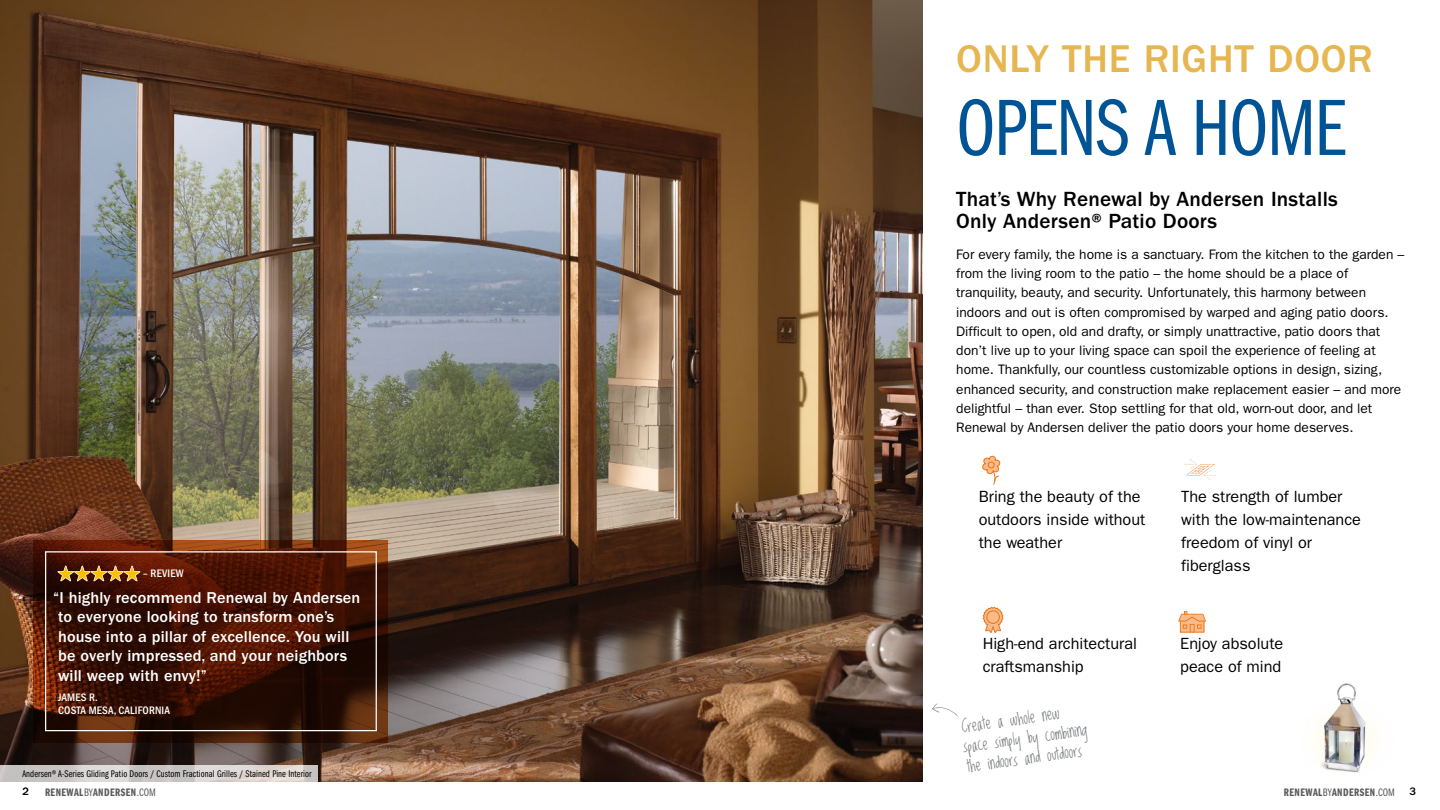
<style>
.page{position:relative;width:1440px;height:810px;background:#fff}
.page>*{position:absolute;margin:0;border:0;box-sizing:border-box;transform-origin:0 0}
.t1{font:82.5px "ITC Franklin Gothic Std Bk Cp";letter-spacing:-.02em;color:#005496}
.t2{font:500 40px "ITC Franklin Gothic Std";letter-spacing:.02em;color:#e6b651}
.t3{font:500 21.25px/22.5px "ITC Franklin Gothic Std";letter-spacing:.01em;color:#000}
.t4{font:16.25px/22.8px "ITC Franklin Gothic Std";color:#000}
.t5{font:500 16.25px/19.5px "ITC Franklin Gothic Std";letter-spacing:.01em;color:#fff}
.t6{font:16.25px/20px "Lovedbythe King";color:#808285}
.t7{font:13.75px/19.2px "ITC Franklin Gothic Std";color:#000}
.t8{font:11.25px "ITC Franklin Gothic Std Dm Cp";letter-spacing:.04em;color:#58595b}
.t9{font:500 condensed 11.25px/13.5px "ITC Franklin Gothic Std";letter-spacing:.01em;color:#fff}
.t10{font:500 11.25px "ITC Franklin Gothic Std";color:#000}
.t11{font:10px "ITC Franklin Gothic Std Bk Cp";letter-spacing:.01em;color:#000}
.s1{font-family:"ITC Franklin Gothic Std Bk Cp"}
</style>
<div class="page">
<img style="left:0;top:0;width:922px;height:782px">
<svg style="left:34px;top:540px;width:354px;height:202px;background:#411404"></svg>
<svg style="left:58px;top:566px;width:82px;height:15px"></svg>
<div style="left:45px;top:551px;width:332px;height:180px;border:1px solid #fff"></div>
<svg style="left:0;top:765px;width:318px;height:17px;background:#d3cecc"></svg>
<svg style="left:982px;top:455px;width:18px;height:30px"></svg>
<svg style="left:982px;top:606px;width:22px;height:27px"></svg>
<svg style="left:1178px;top:611px;width:28px;height:22px"></svg>
<svg style="left:1184px;top:458px;width:33px;height:22px"></svg>
<img style="left:1316px;top:683px;width:60px;height:90px">
<svg style="left:932px;top:703px;width:26px;height:14px"></svg>
<p class="t9" style="left:143px;top:567px;width:42px">– REVIEW</p>
<p class="t5" style="left:58px;top:588px;width:304px;text-indent:-5px">“I highly recommend Renewal by Andersen to everyone looking to transform one’s house into a pillar of excellence. You will be overly impressed, and your neighbors will weep with envy!”</p>
<p class="t9" style="left:58px;top:690px;width:113px">JAMES R.<br>COSTA MESA, CALIFORNIA</p>
<p class="t11" style="left:22px;top:768px;width:291px">Andersen® A-Series Gliding Patio Doors / Custom Fractional Grilles / Stained Pine Interior</p>
<h2 class="t2" style="left:956px;top:37px;width:418px">ONLY THE RIGHT DOOR</h2>
<h1 class="t1" style="left:956px;top:83px;width:391px">OPENS A HOME</h1>
<h3 class="t3" style="left:956px;top:188px;width:383px">That’s Why Renewal by Andersen Installs<br>Only Andersen® Patio Doors</h3>
<p class="t7" style="left:956px;top:245px;width:450px">For every family, the home is a sanctuary. From the kitchen to the garden – from the living room to the patio – the home should be a place of tranquility, beauty, and security. Unfortunately, this harmony between indoors and out is often compromised by warped and aging patio doors.<br>Difficult to open, old and drafty, or simply unattractive, patio doors that don’t live up to your living space can spoil the experience of feeling at home. Thankfully, our countless customizable options in design, sizing, enhanced security, and construction make replacement easier – and more delightful – than ever. Stop settling for that old, worn-out door, and let Renewal by Andersen deliver the patio doors your home deserves.</p>
<p class="t4" style="left:979px;top:486px;width:168px">Bring the beauty of the outdoors inside without the weather</p>
<p class="t4" style="left:1181px;top:486px;width:181px">The strength of lumber with the low-maintenance freedom of vinyl or fiberglass</p>
<p class="t4" style="left:983px;top:633px;width:156px">High-end architectural craftsmanship</p>
<p class="t4" style="left:1180px;top:633px;width:105px">Enjoy absolute peace of mind</p>
<p class="t6" style="left:959px;top:718px;width:126px;rotate:-8deg">Create a whole new space simply by combining the indoors and outdoors</p>
<p class="t10" style="left:22px;top:785px;width:8px">2</p>
<p class="t8" style="left:45px;top:786px;width:113px">RENEWAL<span class="s1">BY</span>ANDERSEN<span class="s1">.COM</span></p>
<p class="t8" style="left:1284px;top:786px;width:113px">RENEWAL<span class="s1">BY</span>ANDERSEN<span class="s1">.COM</span></p>
<p class="t10" style="left:1410px;top:785px;width:8px">3</p>
</div>
